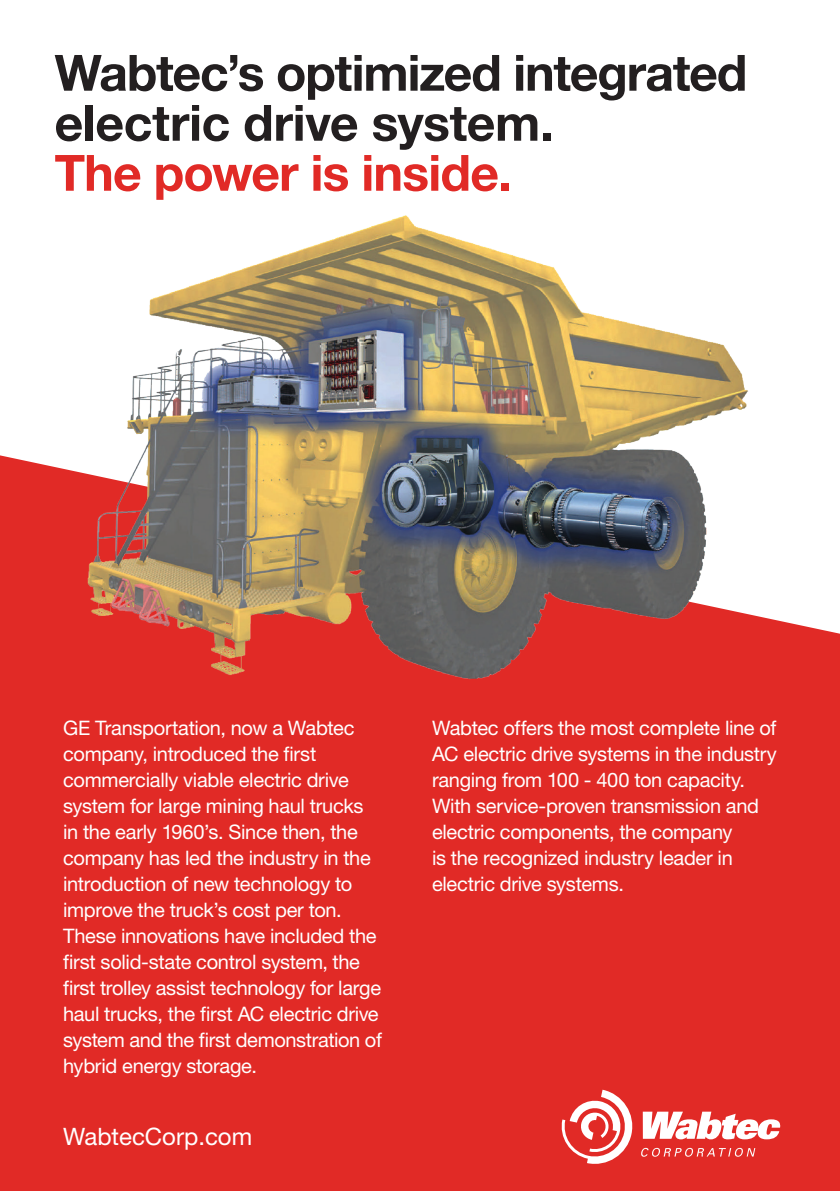
<style>
.page{position:relative;width:840px;height:1191px;background:#fff}
.page>*{position:absolute;margin:0;border:0;box-sizing:border-box;transform-origin:0 0}
.Intro_Grey{font:700 50px/50px "Helvetica Neue LT Std";letter-spacing:-.02em;color:#231f20}
.Intro_Grey-2{font:700 50px "Helvetica Neue LT Std";letter-spacing:-.015em;color:#e12a26}
.Subhead{font:24px "Helvetica Neue LT Std";color:#fff}
.Body{font:20px/26px "Helvetica Neue LT Std";letter-spacing:-.015em;color:#fff}
</style>
<div class="page">
<div style="left:0;top:455px;width:839px;height:736px;background:#e12a26"></div>
<svg style="left:561px;top:1089px;width:218px;height:74px"></svg>
<img style="left:48px;top:215px;width:719px;height:490px">
<p class="Intro_Grey" style="left:54px;top:47px;width:694px">Wabtec’s optimized integrated electric drive system.</p>
<p class="Intro_Grey-2" style="left:54px;top:142px;width:458px">The power is inside.</p>
<p class="Body" style="left:63px;top:714px;width:320px">GE Transportation, now a Wabtec company, introduced the first commercially viable electric drive system for large mining haul trucks in the early 1960’s. Since then, the company has led the industry in the introduction of new technology to improve the truck’s cost per ton.<br>These innovations have included the first solid-state control system, the first trolley assist technology for large haul trucks, the first AC electric drive system and the first demonstration of hybrid energy storage.</p>
<p class="Body" style="left:432px;top:714px;width:346px">Wabtec offers the most complete line of AC electric drive systems in the industry ranging from 100 - 400 ton capacity.<br>With service-proven transmission and electric components, the company<br>is the recognized industry leader in electric drive systems.</p>
<p class="Subhead" style="left:63px;top:1122px;width:190px">WabtecCorp.com</p>
</div>
